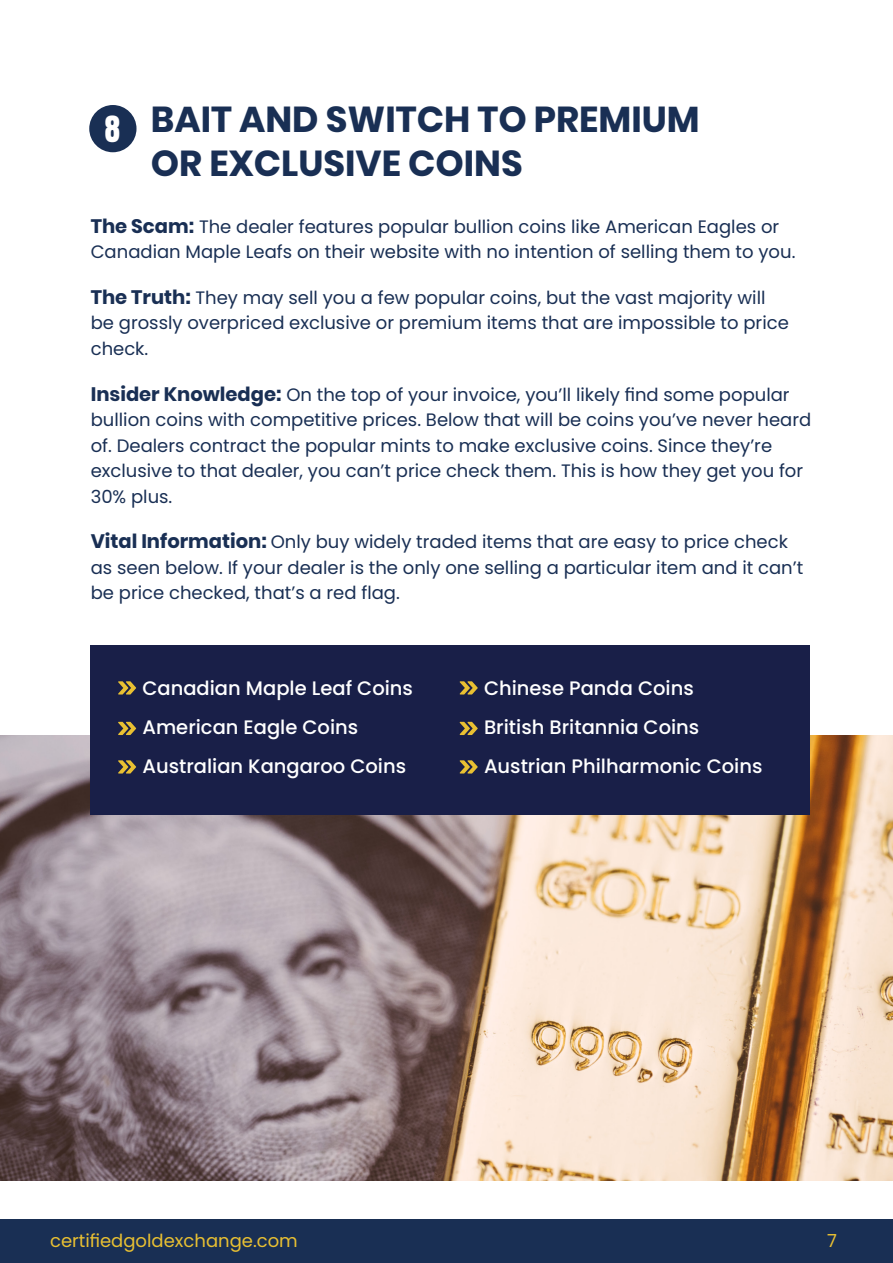
<style>
.page{position:relative;width:893px;height:1263px;background:#fff}
.page>*{position:absolute;margin:0;border:0;box-sizing:border-box;transform-origin:0 0}
.t1{font:700 36px/43.2px "Poppins";color:#192f54}
.t2{font:30.9px "Anton";color:#fff}
.t3{font:500 19.5px "Poppins";color:#fff}
.t4{font:18px/25.5px "Poppins";color:#192f54}
.t5{font:18px "Poppins";color:#e9c032}
.s1{font-weight:700;font-size:19.5px}
</style>
<div class="page">
<div style="left:0;top:1220px;width:893px;height:43px;background:#192f54"></div>
<img style="left:0;top:735px;width:893px;height:446px">
<div style="left:89px;top:105px;width:47px;height:47px;background:#192f54;border-radius:50%"></div>
<div style="left:91px;top:645px;width:719px;height:170px;background:#191f48"></div>
<svg style="left:118px;top:681px;width:18px;height:13px"></svg>
<svg style="left:460px;top:681px;width:18px;height:13px"></svg>
<svg style="left:118px;top:760px;width:18px;height:13px"></svg>
<svg style="left:460px;top:760px;width:18px;height:13px"></svg>
<svg style="left:118px;top:722px;width:18px;height:13px"></svg>
<svg style="left:460px;top:722px;width:18px;height:13px"></svg>
<p class="t2" style="left:105px;top:113px;width:17px">8</p>
<p class="t1" style="left:151px;top:98px;width:550px">BAIT AND SWITCH TO PREMIUM<br>OR EXCLUSIVE COINS</p>
<p class="t4" style="left:91px;top:214px;width:706px"><span class="s1">The Scam:</span> The dealer features popular bullion coins like American Eagles or<br>Canadian Maple Leafs on their website with no intention of selling them to you.</p>
<p class="t4" style="left:91px;top:285px;width:700px"><span class="s1">The Truth:</span> They may sell you a few popular coins, but the vast majority will be grossly overpriced exclusive or premium items that are impossible to price check.</p>
<p class="t4" style="left:91px;top:382px;width:722px"><span class="s1">Insider Knowledge:</span> On the top of your invoice, you’ll likely find some popular bullion coins with competitive prices. Below that will be coins you’ve never heard of. Dealers contract the popular mints to make exclusive coins. Since they’re exclusive to that dealer, you can’t price check them. This is how they get you for 30% plus.</p>
<p class="t4" style="left:91px;top:529px;width:714px"><span class="s1">Vital Information:</span> Only buy widely traded items that are easy to price check as seen below. If your dealer is the only one selling a particular item and it can’t be price checked, that’s a red flag.</p>
<p class="t3" style="left:142px;top:677px;width:272px">Canadian Maple Leaf Coins</p>
<p class="t3" style="left:142px;top:716px;width:217px">American Eagle Coins</p>
<p class="t3" style="left:142px;top:755px;width:265px">Australian Kangaroo Coins</p>
<p class="t3" style="left:484px;top:677px;width:211px">Chinese Panda Coins</p>
<p class="t3" style="left:484px;top:716px;width:217px">British Britannia Coins</p>
<p class="t3" style="left:484px;top:755px;width:280px">Austrian Philharmonic Coins</p>
<p class="t5" style="left:50px;top:1230px;width:249px">certifiedgoldexchange.com</p>
<p class="t5" style="left:827px;top:1230px;width:11px">7</p>
</div>
